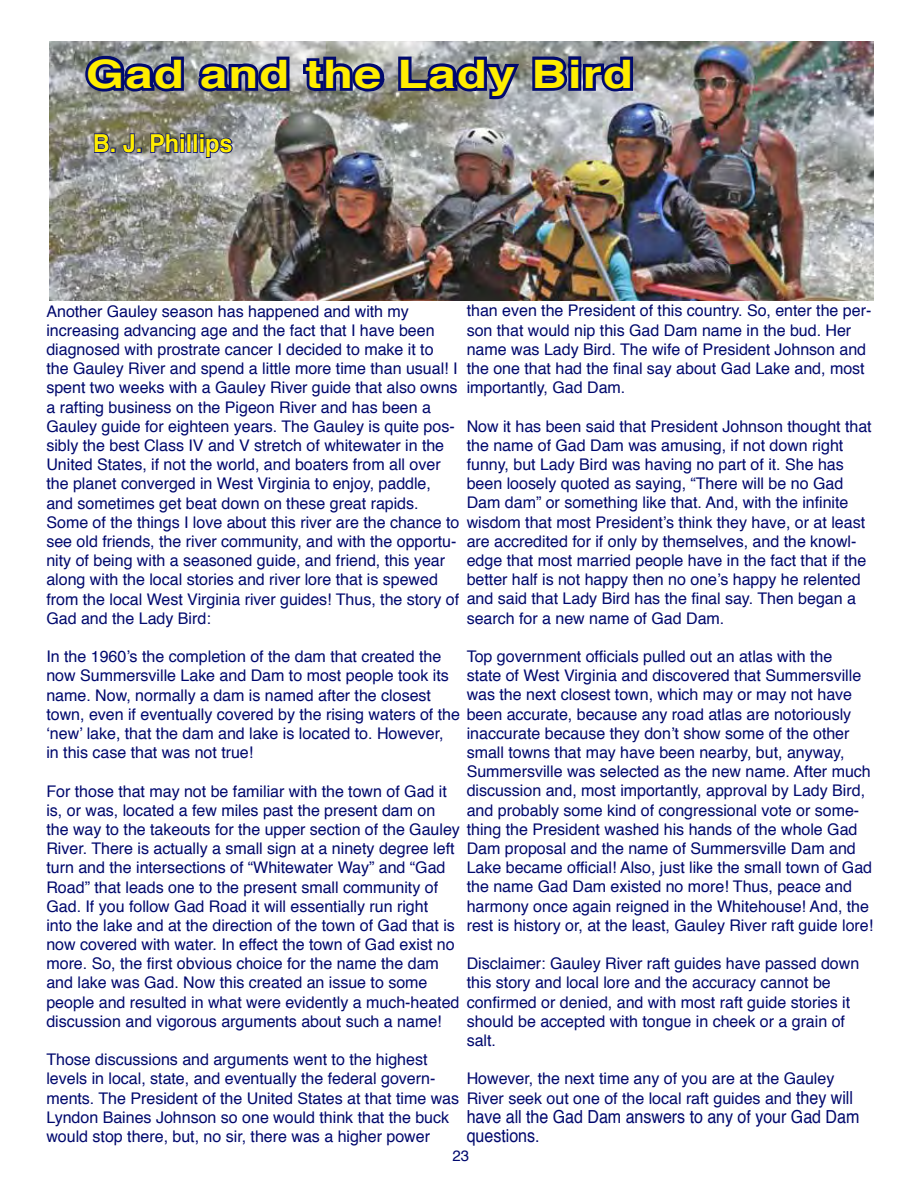
<style>
.page{position:relative;width:918px;height:1188px;background:#fff}
.page>*{position:absolute;margin:0;border:0;box-sizing:border-box;transform-origin:0 0}
.t1{font:700 39.3px "Helvetica";letter-spacing:.025em;color:#ffed00;scale:1.25 1}
.t2{font:700 24.75px "Helvetica";color:#ffed00;scale:.95 1}
.t3{font:18px/19.2px "Helvetica";color:#00096e;scale:.89 1}
.t4{font:16.05px/19.2px "Helvetica";color:#00096e}
.t5{font:15px "Helvetica";color:#00096e}
.s1{font-size:18px}
</style>
<div class="page">
<img style="left:50px;top:41px;width:824px;height:259px">
<svg style="left:81px;top:51px;width:106px;height:45px"></svg>
<svg style="left:195px;top:54px;width:97px;height:42px"></svg>
<svg style="left:300px;top:54px;width:88px;height:42px"></svg>
<svg style="left:395px;top:52px;width:241px;height:50px"></svg>
<svg style="left:93px;top:133px;width:23px;height:21px"></svg>
<svg style="left:122px;top:133px;width:20px;height:21px"></svg>
<svg style="left:149px;top:133px;width:36px;height:21px"></svg>
<div style="left:180px;top:138px;width:5px;height:15px;border:2px solid #00096e"></div>
<div style="left:187px;top:133px;width:4px;height:20px;border:2px solid #00096e"></div>
<div style="left:193px;top:133px;width:5px;height:20px;border:2px solid #00096e"></div>
<svg style="left:200px;top:133px;width:33px;height:26px"></svg>
<h1 class="t1" style="left:86px;top:42px;width:439px">Gad and the Lady Bird</h1>
<h2 class="t2" style="left:93px;top:123px;width:149px">B. J. Phillips</h2>
<p class="t4" style="left:467px;top:302px;width:406px">than even the President of this country. So, enter the per&shy;son that would nip this Gad Dam name in the bud. Her name was Lady Bird. The wife of President Johnson and the one that had the final say about Gad Lake and, most importantly, Gad Dam.</p>
<p class="t4" style="left:467px;top:417px;width:407px">Now it has been said that President Johnson thought that the name of Gad Dam was amusing, if not down right funny, but Lady Bird was having no part of it. She has been loosely quoted as saying, “There will be no Gad Dam dam” or something like that. And, with the infinite wisdom that most President’s think they have, or at least are accredited for if only by themselves, and the knowl&shy;edge that most married people have in the fact that if the better half is not happy then no one’s happy he relented and said that Lady Bird has the final say. Then began a search for a new name of Gad Dam.</p>
<p class="t4" style="left:467px;top:647px;width:396px">Top government officials pulled out an atlas with the state of West Virginia and discovered that Summersville was the next closest town, which may or may not have</p>
<p class="t4" style="left:467px;top:724px;width:406px">inaccurate because they don’t show some of the other small towns that may have been nearby, but, anyway, Summersville was selected as the new name. After much discussion and, most importantly, approval by Lady Bird, and probably some kind of congressional vote or some-</p>
<p class="t4" style="left:467px;top:839px;width:408px">Dam proposal and the name of Summersville Dam and Lake became official! Also, just like the small town of Gad the name Gad Dam existed no more! Thus, peace and harmony once again reigned in the Whitehouse! And, the rest is history or, at the least, Gauley River raft guide lore!</p>
<p class="t4" style="left:467px;top:954px;width:394px">Disclaimer: Gauley River raft guides have passed down this story and local lore and the accuracy cannot be</p>
<p class="t4" style="left:467px;top:1012px;width:380px">should be accepted with tongue in cheek or a grain of salt.</p>
<p class="t4" style="left:467px;top:1070px;width:388px">However, the next time any of you are at the Gauley<br>River seek out one of the local raft guides and <span class="s1">they will</span></p>
<p class="t3" style="left:467px;top:1108px;width:443px">have all the Gad Dam answers to any of your Gad Dam questions.</p>
<p class="t4" style="left:46px;top:302px;width:414px">Another Gauley season has happened and with my increasing advancing age and the fact that I have been diagnosed with prostrate cancer I decided to make it to the Gauley River and spend a little more time than usual! I spent two weeks with a Gauley River guide that also owns a rafting business on the Pigeon River and has been a Gauley guide for eighteen years. The Gauley is quite pos&shy;sibly the best Class IV and V stretch of whitewater in the United States, if not the world, and boaters from all over the planet converged in West Virginia to enjoy, paddle, and sometimes get beat down on these great rapids.<br>Some of the things I love about this river are the chance to see old friends, the river community, and with the opportu&shy;nity of being with a seasoned guide, and friend, this year along with the local stories and river lore that is spewed from the local West Virginia river guides! Thus, the story of Gad and the Lady Bird:</p>
<p class="t4" style="left:46px;top:647px;width:806px">In the 1960’s the completion of the dam that created the<br>now Summersville Lake and Dam to most people took its<br>name. Now, normally a dam is named after the closest<br>town, even if eventually covered by the rising waters of the been accurate, because any road atlas are notoriously ‘new’ lake, that the dam and lake is located to. However,<br>in this case that was not true!</p>
<p class="t4" style="left:46px;top:782px;width:813px">For those that may not be familiar with the town of Gad it<br>is, or was, located a few miles past the present dam on<br>the way to the takeouts for the upper section of the Gauley thing the President washed his hands of the whole Gad River. There is actually a small sign at a ninety degree left<br>turn and the intersections of “Whitewater Way” and “Gad<br>Road” that leads one to the present small community of<br>Gad. If you follow Gad Road it will essentially run right<br>into the lake and at the direction of the town of Gad that is<br>now covered with water. In effect the town of Gad exist no<br>more. So, the first obvious choice for the name the dam<br>and lake was Gad. Now this created an issue to some<br>people and resulted in what were evidently a much-heated confirmed or denied, and with most raft guide stories it discussion and vigorous arguments about such a name!</p>
<p class="t4" style="left:46px;top:1051px;width:414px">Those discussions and arguments went to the highest levels in local, state, and eventually the federal govern&shy;ments. The President of the United States at that time was Lyndon Baines Johnson so one would think that the buck would stop there, but, no sir, there was a higher power</p>
<p class="t5" style="left:453px;top:1144px;width:18px">23</p>
</div>
